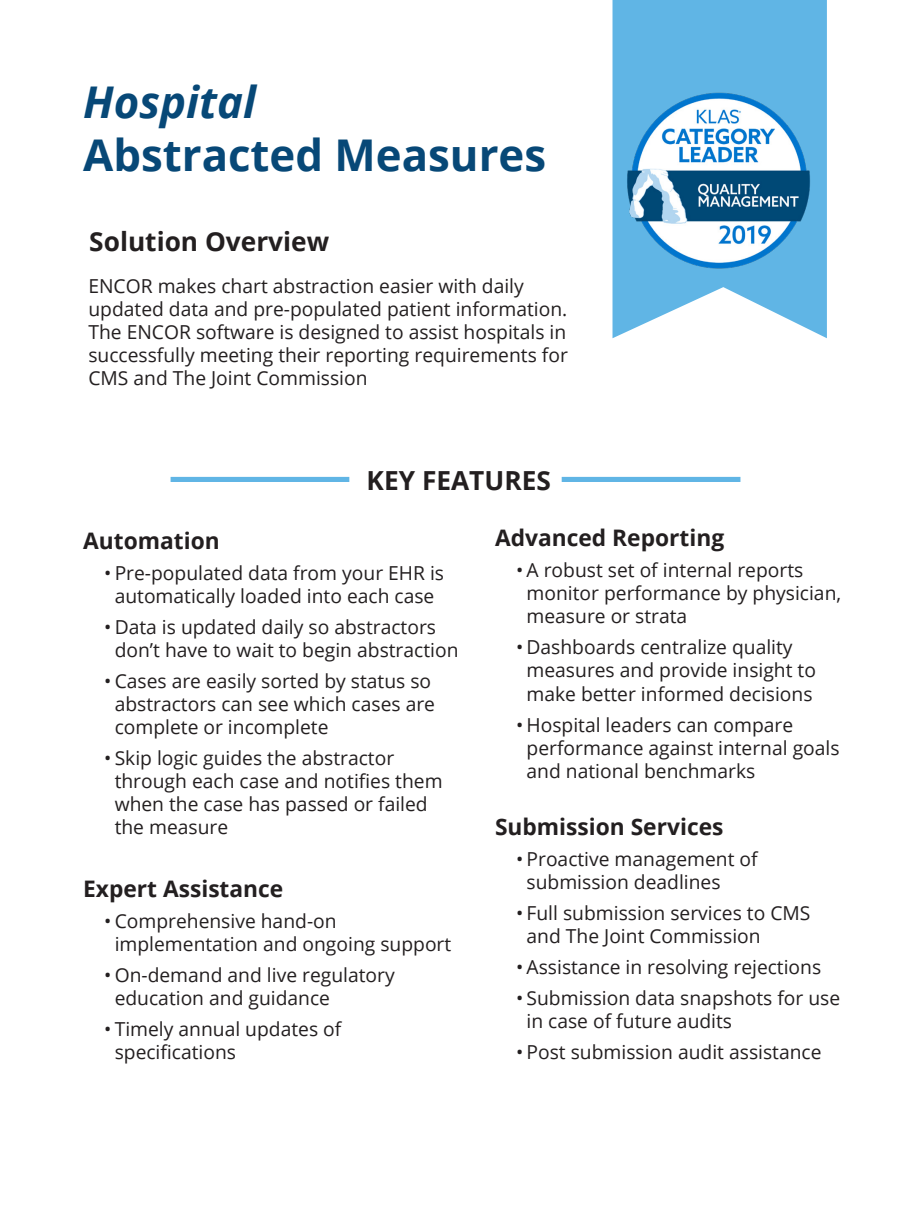
<style>
.page{position:relative;width:914px;height:1229px;background:#fff}
.page>*{position:absolute;margin:0;border:0;box-sizing:border-box;transform-origin:0 0}
.t1{font:700 43.75px "Open Sans";color:#074877}
.t2{font:italic 700 43.75px "Open Sans";color:#074877}
.t3{font:700 26.25px "Open Sans";color:#231f20}
.t4{font:700 22.75px "Open Sans";color:#231f20}
.t5{font:19.25px/23.1px "Open Sans";color:#231f20}
</style>
<div class="page">
<svg style="left:612px;top:0;width:214px;height:338px;fill:#60b5e5"></svg>
<img style="left:624px;top:85px;width:191px;height:191px">
<div style="left:170px;top:477px;width:179px;height:5px;background:#60b5e5"></div>
<div style="left:561px;top:477px;width:179px;height:5px;background:#60b5e5"></div>
<p class="t2" style="left:83px;top:72px;width:174px">Hospital</p>
<p class="t1" style="left:83px;top:124px;width:464px">Abstracted Measures</p>
<p class="t3" style="left:89px;top:222px;width:241px">Solution Overview</p>
<p class="t5" style="left:88px;top:274px;width:481px">ENCOR makes chart abstraction easier with daily updated data and pre-populated patient information.<br>The ENCOR software is designed to assist hospitals in successfully meeting their reporting requirements for CMS and The Joint Commission</p>
<p class="t3" style="left:366px;top:462px;width:186px">KEY FEATURES</p>
<p class="t4" style="left:83px;top:524px;width:138px">Automation</p>
<p class="t5" style="left:104px;top:560px;width:341px;text-align:center">• Pre-populated data from your EHR is automatically loaded into each case</p>
<p class="t5" style="left:115px;top:615px;width:345px;text-indent:-10px">• Data is updated daily so abstractors don’t have to wait to begin abstraction</p>
<p class="t5" style="left:115px;top:669px;width:322px;text-indent:-10px">• Cases are easily sorted by status so abstractors can see which cases are complete or incomplete</p>
<p class="t5" style="left:115px;top:746px;width:329px;text-indent:-10px">• Skip logic guides the abstractor through each case and notifies them when the case has passed or failed the measure</p>
<p class="t4" style="left:83px;top:872px;width:202px">Expert Assistance</p>
<p class="t5" style="left:115px;top:908px;width:338px;text-indent:-10px">• Comprehensive hand-on implementation and ongoing support</p>
<p class="t5" style="left:115px;top:962px;width:281px;text-indent:-10px">• On-demand and live regulatory education and guidance</p>
<p class="t5" style="left:115px;top:1016px;width:228px;text-indent:-10px">• Timely annual updates of specifications</p>
<p class="t4" style="left:495px;top:522px;width:231px">Advanced Reporting</p>
<p class="t5" style="left:526px;top:558px;width:316px;text-indent:-10px">• A robust set of internal reports monitor performance by physician, measure or strata</p>
<p class="t5" style="left:526px;top:635px;width:291px;text-indent:-10px">• Dashboards centralize quality measures and provide insight to make better informed decisions</p>
<p class="t5" style="left:526px;top:712px;width:314px;text-indent:-10px">• Hospital leaders can compare performance against internal goals and national benchmarks</p>
<p class="t4" style="left:495px;top:810px;width:230px">Submission Services</p>
<p class="t5" style="left:526px;top:846px;width:233px;text-indent:-10px">• Proactive management of submission deadlines</p>
<p class="t5" style="left:526px;top:900px;width:285px;text-indent:-10px">• Full submission services to CMS and The Joint Commission</p>
<p class="t5" style="left:516px;top:954px;width:307px">• Assistance in resolving rejections</p>
<p class="t5" style="left:526px;top:985px;width:315px;text-indent:-10px">• Submission data snapshots for use in case of future audits</p>
<p class="t5" style="left:516px;top:1039px;width:307px">• Post submission audit assistance</p>
</div>
